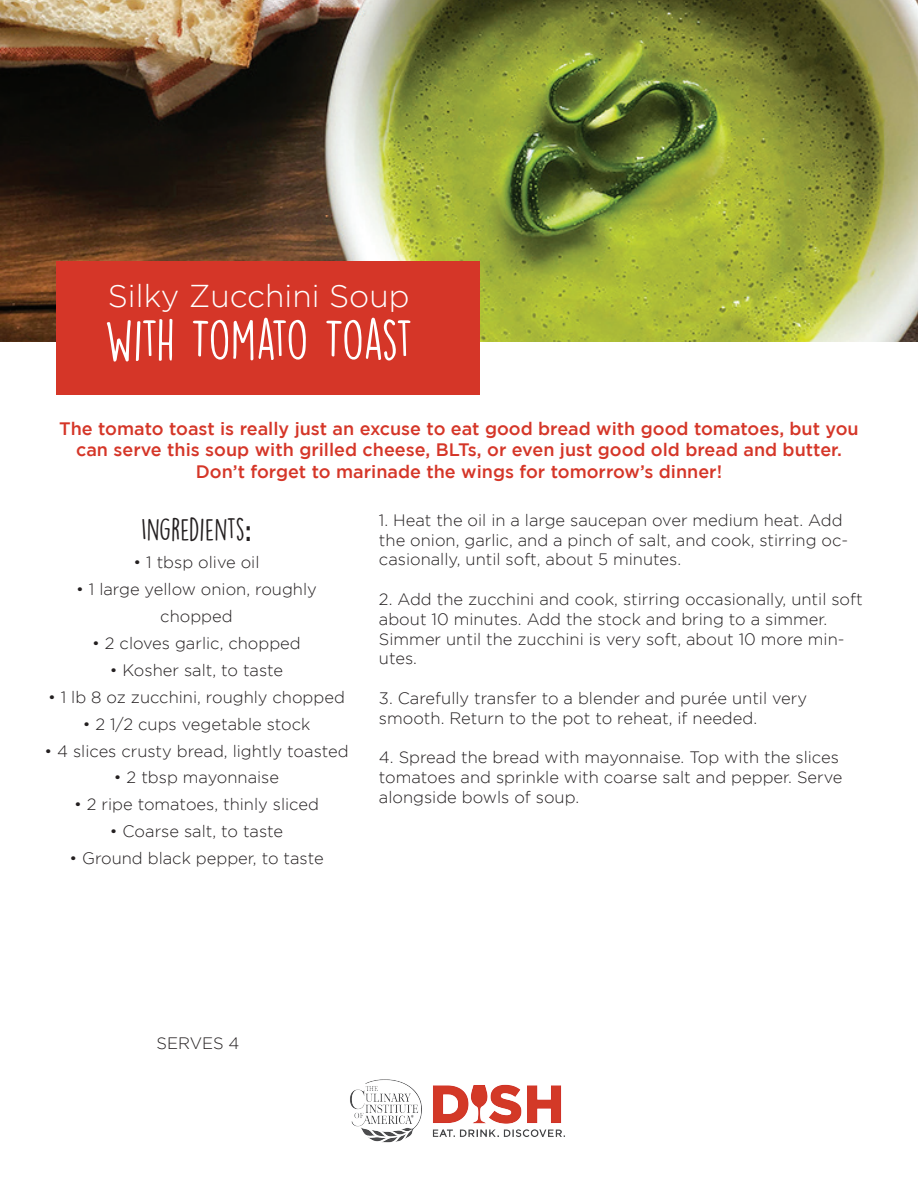
<style>
.page{position:relative;width:918px;height:1188px;background:#fff}
.page>*{position:absolute;margin:0;border:0;box-sizing:border-box;transform-origin:0 0}
.t1{font:51px "DK Lemon Yellow Sun";letter-spacing:-.045em;color:#fff}
.t2{font:300 31.5px "Gotham";color:#fff}
.t3{font:28.5px "DK Lemon Yellow Sun";color:#231f20}
.t4{font:500 18px/21.6px "Gotham";color:#d53628;text-align:center}
.t5{font:300 16.5px/19.8px "Gotham";color:#231f20}
.s1{font-family:"Raleway";font-weight:700}
</style>
<div class="page">
<img style="left:0;top:0;width:918px;height:341px">
<div style="left:56px;top:261px;width:424px;height:134px;background:#d53628"></div>
<img style="left:350px;top:1079px;width:215px;height:64px">
<h2 class="t2" style="left:108px;top:279px;width:303px">Silky Zucchini Soup</h2>
<h1 class="t1" style="left:104px;top:309px;width:310px">WITH TOMATO TOAST</h1>
<p class="t4" style="left:59px;top:417px;width:801px">The tomato toast is really just an excuse to eat good bread with good tomatoes, but you can serve this soup with grilled cheese, BLTs, or even just good old bread and butter.<br>Don’t forget to marinade the wings for tomorrow’s dinner!</p>
<h3 class="t3" style="left:141px;top:512px;width:112px">INGREDIENTS<span class="s1">:</span></h3>
<p class="t5" style="left:134px;top:552px;width:127px">• 1 tbsp olive oil</p>
<p class="t5" style="left:76px;top:575px;width:242px;line-height:27px;text-align:center">• 1 large yellow onion, roughly chopped</p>
<p class="t5" style="left:92px;top:633px;width:210px">• 2 cloves garlic, chopped</p>
<p class="t5" style="left:110px;top:660px;width:175px">• Kosher salt, to taste</p>
<p class="t5" style="left:48px;top:687px;width:298px">• 1 lb 8 oz zucchini, roughly chopped</p>
<p class="t5" style="left:83px;top:714px;width:229px">• 2 1/2 cups vegetable stock</p>
<p class="t5" style="left:44px;top:741px;width:306px">• 4 slices crusty bread, lightly toasted</p>
<p class="t5" style="left:114px;top:768px;width:167px">• 2 tbsp mayonnaise</p>
<p class="t5" style="left:74px;top:795px;width:246px">• 2 ripe tomatoes, thinly sliced</p>
<p class="t5" style="left:110px;top:822px;width:175px">• Coarse salt, to taste</p>
<p class="t5" style="left:69px;top:849px;width:256px">• Ground black pepper, to taste</p>
<p class="t5" style="left:379px;top:510px;width:471px">1. Heat the oil in a large saucepan over medium heat. Add the onion, garlic, and a pinch of salt, and cook, stirring oc&shy;casionally, until soft, about 5 minutes.</p>
<p class="t5" style="left:379px;top:589px;width:485px">2. Add the zucchini and cook, stirring occasionally, until soft about 10 minutes. Add the stock and bring to a simmer.<br>Simmer until the zucchini is very soft, about 10 more min&shy;utes.</p>
<p class="t5" style="left:379px;top:688px;width:430px">3. Carefully transfer to a blender and purée until very smooth. Return to the pot to reheat, if needed.</p>
<p class="t5" style="left:379px;top:747px;width:465px">4. Spread the bread with mayonnaise. Top with the slices tomatoes and sprinkle with coarse salt and pepper. Serve alongside bowls of soup.</p>
<p class="t5" style="left:156px;top:1033px;width:85px">SERVES 4</p>
</div>
